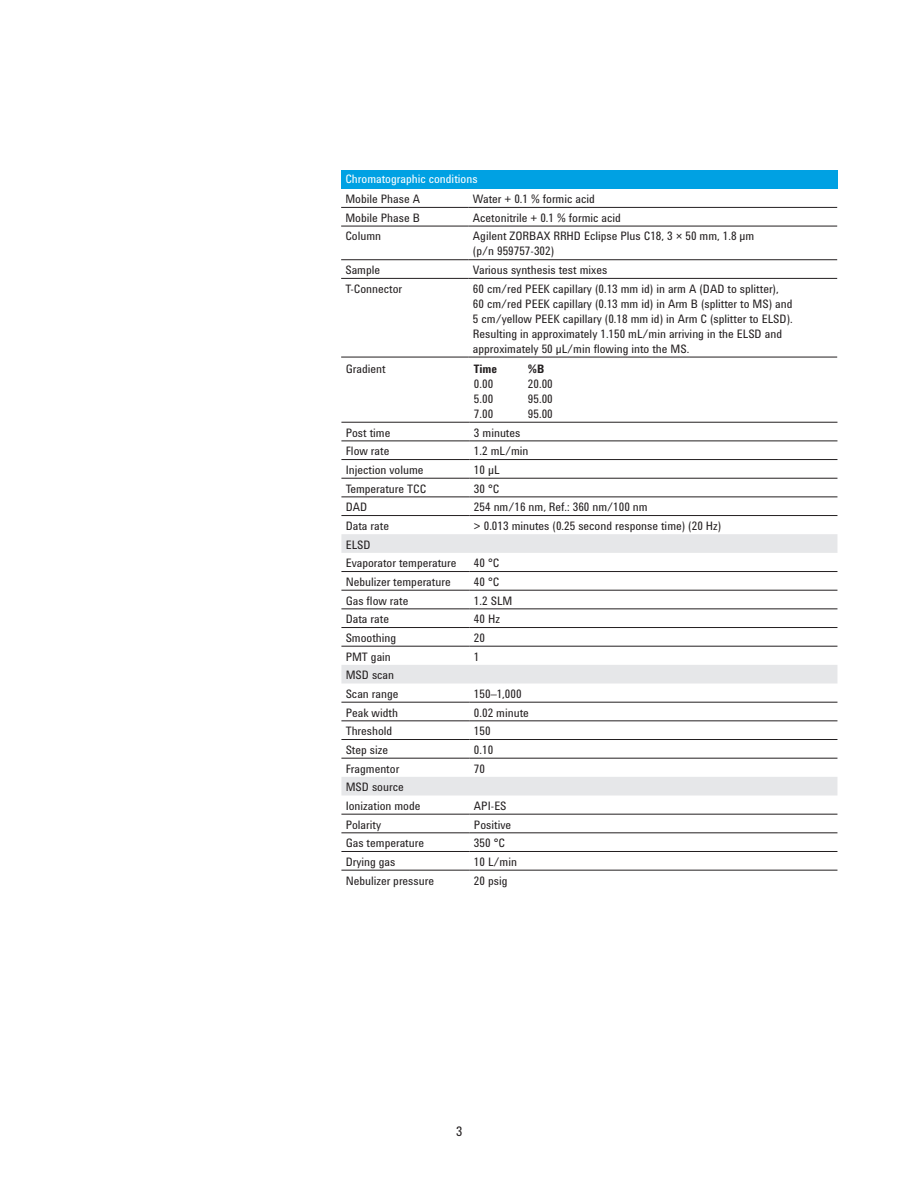
<style>
.page{position:relative;width:918px;height:1188px;background:#fff}
.page>*{position:absolute;margin:0;border:0;box-sizing:border-box;transform-origin:0 0}
.t1{font:13.5px "Agilent Condensed CFF";color:#231f20}
.Table_body{font:12px/15px "Agilent Condensed CFF";color:#231f20}
.Table_head{font:12px "Agilent Condensed CFF";color:#fff}
.Table_body-2{font:700 12px "Agilent Condensed CFF";color:#231f20}
</style>
<div class="page">
<div style="left:341px;top:170px;width:496px;height:19px;background:#00a1e3"></div>
<hr style="left:341px;top:207px;width:128px;height:1px;background:#231f20">
<hr style="left:469px;top:207px;width:368px;height:1px;background:#231f20">
<hr style="left:341px;top:226px;width:128px;height:1px;background:#231f20">
<hr style="left:469px;top:226px;width:368px;height:1px;background:#231f20">
<hr style="left:341px;top:259px;width:128px;height:1px;background:#231f20">
<hr style="left:469px;top:259px;width:368px;height:1px;background:#231f20">
<hr style="left:341px;top:278px;width:128px;height:1px;background:#231f20">
<hr style="left:469px;top:278px;width:368px;height:1px;background:#231f20">
<hr style="left:341px;top:357px;width:128px;height:1px;background:#231f20">
<hr style="left:469px;top:357px;width:368px;height:1px;background:#231f20">
<svg style="left:341px;top:534px;width:496px;height:262px"></svg>
<hr style="left:341px;top:422px;width:129px;height:1px;background:#231f20">
<hr style="left:470px;top:422px;width:367px;height:1px;background:#231f20">
<hr style="left:341px;top:441px;width:129px;height:1px;background:#231f20">
<hr style="left:470px;top:441px;width:367px;height:1px;background:#231f20">
<hr style="left:341px;top:459px;width:129px;height:1px;background:#231f20">
<hr style="left:470px;top:459px;width:367px;height:1px;background:#231f20">
<hr style="left:341px;top:478px;width:129px;height:1px;background:#231f20">
<hr style="left:470px;top:478px;width:367px;height:1px;background:#231f20">
<hr style="left:341px;top:497px;width:129px;height:1px;background:#231f20">
<hr style="left:470px;top:497px;width:367px;height:1px;background:#231f20">
<hr style="left:341px;top:515px;width:129px;height:1px;background:#231f20">
<hr style="left:470px;top:515px;width:367px;height:1px;background:#231f20">
<hr style="left:341px;top:571px;width:129px;height:1px;background:#231f20">
<hr style="left:470px;top:571px;width:367px;height:1px;background:#231f20">
<hr style="left:341px;top:590px;width:129px;height:1px;background:#231f20">
<hr style="left:470px;top:590px;width:367px;height:1px;background:#231f20">
<hr style="left:341px;top:609px;width:129px;height:1px;background:#231f20">
<hr style="left:470px;top:609px;width:367px;height:1px;background:#231f20">
<hr style="left:341px;top:627px;width:129px;height:1px;background:#231f20">
<hr style="left:470px;top:627px;width:367px;height:1px;background:#231f20">
<hr style="left:341px;top:646px;width:129px;height:1px;background:#231f20">
<hr style="left:470px;top:646px;width:367px;height:1px;background:#231f20">
<hr style="left:341px;top:702px;width:129px;height:1px;background:#231f20">
<hr style="left:470px;top:702px;width:367px;height:1px;background:#231f20">
<hr style="left:341px;top:721px;width:129px;height:1px;background:#231f20">
<hr style="left:470px;top:721px;width:367px;height:1px;background:#231f20">
<hr style="left:341px;top:739px;width:129px;height:1px;background:#231f20">
<hr style="left:470px;top:739px;width:367px;height:1px;background:#231f20">
<hr style="left:341px;top:758px;width:129px;height:1px;background:#231f20">
<hr style="left:470px;top:758px;width:367px;height:1px;background:#231f20">
<hr style="left:341px;top:814px;width:129px;height:1px;background:#231f20">
<hr style="left:470px;top:814px;width:367px;height:1px;background:#231f20">
<hr style="left:341px;top:833px;width:129px;height:1px;background:#231f20">
<hr style="left:470px;top:833px;width:367px;height:1px;background:#231f20">
<hr style="left:341px;top:851px;width:129px;height:1px;background:#231f20">
<hr style="left:470px;top:851px;width:367px;height:1px;background:#231f20">
<hr style="left:341px;top:870px;width:129px;height:1px;background:#231f20">
<hr style="left:470px;top:870px;width:367px;height:1px;background:#231f20">
<p class="Table_head" style="left:345px;top:170px;width:134px">Chromatographic conditions</p>
<p class="Table_body" style="left:345px;top:191px;width:76px">Mobile Phase A</p>
<p class="Table_body" style="left:473px;top:191px;width:123px">Water + 0.1 % formic acid</p>
<p class="Table_body" style="left:345px;top:210px;width:76px">Mobile Phase B</p>
<p class="Table_body" style="left:473px;top:210px;width:149px">Acetonitrile + 0.1 % formic acid</p>
<p class="Table_body" style="left:345px;top:228px;width:37px">Column</p>
<p class="Table_body" style="left:473px;top:228px;width:283px">Agilent ZORBAX RRHD Eclipse Plus C18, 3 × 50 mm, 1.8 µm (p/n 959757-302)</p>
<p class="Table_body" style="left:345px;top:262px;width:36px">Sample</p>
<p class="Table_body" style="left:473px;top:262px;width:136px">Various synthesis test mixes</p>
<p class="Table_body" style="left:345px;top:281px;width:58px">T-Connector</p>
<p class="Table_body" style="left:473px;top:281px;width:321px">60 cm/red PEEK capillary (0.13 mm id) in arm A (DAD to splitter), 60 cm/red PEEK capillary (0.13 mm id) in Arm B (splitter to MS) and 5 cm/yellow PEEK capillary (0.18 mm id) in Arm C (splitter to ELSD).<br>Resulting in approximately 1.150 mL/min arriving in the ELSD and approximately 50 µL/min flowing into the MS.</p>
<p class="Table_body" style="left:346px;top:361px;width:41px">Gradient</p>
<p class="Table_body-2" style="left:474px;top:360px;width:25px">Time</p>
<p class="Table_body-2" style="left:528px;top:360px;width:18px">%B</p>
<p class="Table_body" style="left:474px;top:376px;width:21px">0.00</p>
<p class="Table_body" style="left:528px;top:376px;width:26px">20.00</p>
<p class="Table_body" style="left:474px;top:391px;width:21px">5.00</p>
<p class="Table_body" style="left:528px;top:391px;width:26px">95.00</p>
<p class="Table_body" style="left:474px;top:406px;width:21px">7.00</p>
<p class="Table_body" style="left:528px;top:406px;width:26px">95.00</p>
<p class="Table_body" style="left:346px;top:425px;width:46px">Post time</p>
<p class="Table_body" style="left:474px;top:425px;width:48px">3 minutes</p>
<p class="Table_body" style="left:346px;top:443px;width:45px">Flow rate</p>
<p class="Table_body" style="left:474px;top:443px;width:56px">1.2 mL/min</p>
<p class="Table_body" style="left:346px;top:462px;width:79px">Injection volume</p>
<p class="Table_body" style="left:474px;top:462px;width:27px">10 µL</p>
<p class="Table_body" style="left:346px;top:481px;width:82px">Temperature TCC</p>
<p class="Table_body" style="left:474px;top:481px;width:27px">30 °C</p>
<p class="Table_body" style="left:346px;top:499px;width:23px">DAD</p>
<p class="Table_body" style="left:474px;top:499px;width:175px">254 nm/16 nm, Ref.: 360 nm/100 nm</p>
<p class="Table_body" style="left:346px;top:518px;width:45px">Data rate</p>
<p class="Table_body" style="left:474px;top:518px;width:249px">&gt; 0.013 minutes (0.25 second response time) (20 Hz)</p>
<p class="Table_body" style="left:346px;top:537px;width:26px">ELSD</p>
<p class="Table_body" style="left:346px;top:555px;width:112px">Evaporator temperature</p>
<p class="Table_body" style="left:474px;top:555px;width:27px">40 °C</p>
<p class="Table_body" style="left:346px;top:574px;width:107px">Nebulizer temperature</p>
<p class="Table_body" style="left:474px;top:574px;width:27px">40 °C</p>
<p class="Table_body" style="left:346px;top:593px;width:64px">Gas flow rate</p>
<p class="Table_body" style="left:474px;top:593px;width:40px">1.2 SLM</p>
<p class="Table_body" style="left:346px;top:611px;width:45px">Data rate</p>
<p class="Table_body" style="left:474px;top:611px;width:28px">40 Hz</p>
<p class="Table_body" style="left:346px;top:630px;width:52px">Smoothing</p>
<p class="Table_body" style="left:474px;top:630px;width:13px">20</p>
<p class="Table_body" style="left:346px;top:648px;width:47px">PMT gain</p>
<p class="Table_body" style="left:474px;top:648px;width:7px">1</p>
<p class="Table_body" style="left:346px;top:667px;width:50px">MSD scan</p>
<p class="Table_body" style="left:346px;top:686px;width:54px">Scan range</p>
<p class="Table_body" style="left:474px;top:686px;width:49px">150–1,000</p>
<p class="Table_body" style="left:346px;top:704px;width:54px">Peak width</p>
<p class="Table_body" style="left:474px;top:704px;width:56px">0.02 minute</p>
<p class="Table_body" style="left:346px;top:723px;width:48px">Threshold</p>
<p class="Table_body" style="left:474px;top:723px;width:18px">150</p>
<p class="Table_body" style="left:346px;top:742px;width:44px">Step size</p>
<p class="Table_body" style="left:474px;top:742px;width:21px">0.10</p>
<p class="Table_body" style="left:346px;top:760px;width:55px">Fragmentor</p>
<p class="Table_body" style="left:474px;top:760px;width:13px">70</p>
<p class="Table_body" style="left:346px;top:779px;width:60px">MSD source</p>
<p class="Table_body" style="left:346px;top:798px;width:76px">Ionization mode</p>
<p class="Table_body" style="left:474px;top:798px;width:34px">API-ES</p>
<p class="Table_body" style="left:346px;top:816px;width:37px">Polarity</p>
<p class="Table_body" style="left:474px;top:816px;width:39px">Positive</p>
<p class="Table_body" style="left:346px;top:835px;width:80px">Gas temperature</p>
<p class="Table_body" style="left:474px;top:835px;width:32px">350 °C</p>
<p class="Table_body" style="left:346px;top:854px;width:51px">Drying gas</p>
<p class="Table_body" style="left:474px;top:854px;width:45px">10 L/min</p>
<p class="Table_body" style="left:346px;top:872px;width:90px">Nebulizer pressure</p>
<p class="Table_body" style="left:474px;top:872px;width:35px">20 psig</p>
<p class="t1" style="left:456px;top:1122px;width:8px">3</p>
</div>
